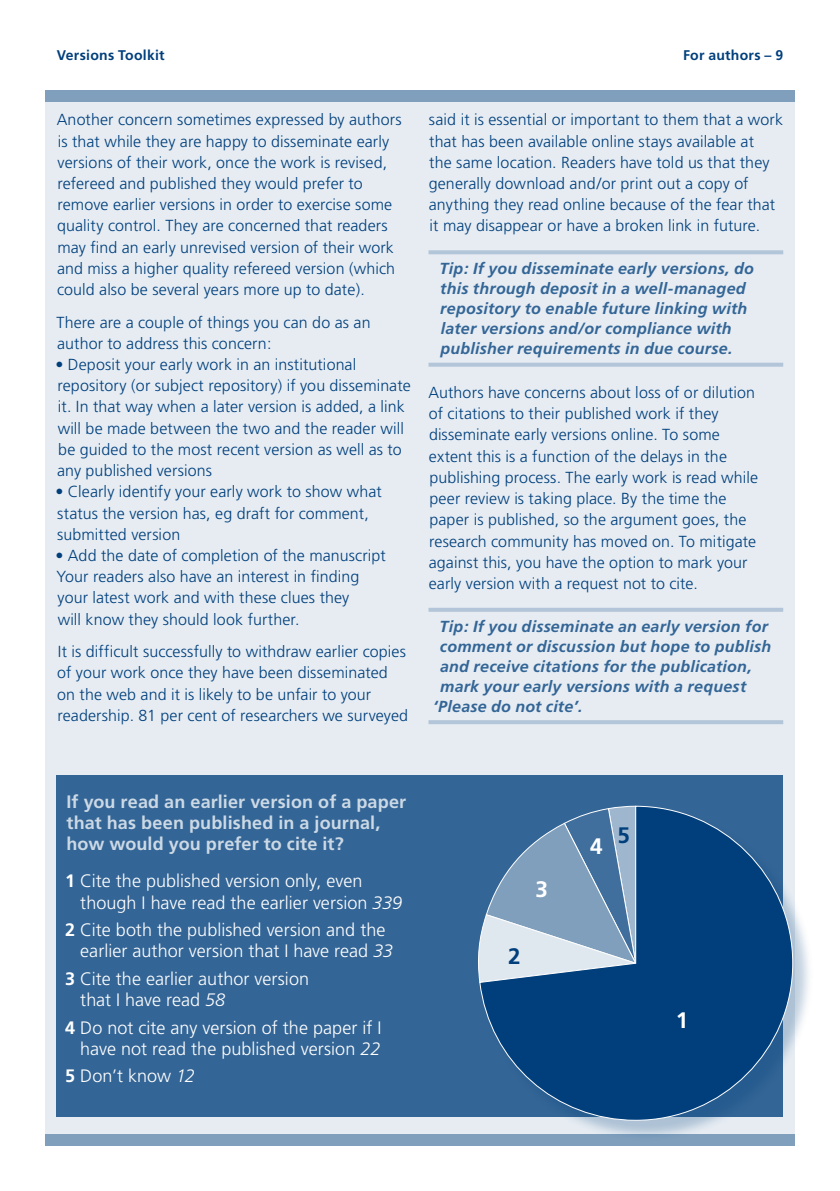
<style>
.page{position:relative;width:840px;height:1191px;background:#fff}
.page>*{position:absolute;margin:0;border:0;box-sizing:border-box;transform-origin:0 0}
.t1{font:700 22.4px "Frutiger";color:#fff}
.t2{font:700 22.4px "Frutiger";color:#003f7c}
.t3{font:300 18px/21.6px "Frutiger";letter-spacing:.005em;color:#fff}
.t4{font:700 18px/21.2px "Frutiger";letter-spacing:.005em;color:#ccd9e5}
.t5{font:300 16px/21.2px "Frutiger";letter-spacing:.01em;color:#003f7c}
.t6{font:italic 700 16px/20px "Frutiger";letter-spacing:.015em;color:#336596}
.t7{font:700 14px "Frutiger";letter-spacing:.015em;color:#003f7c}
.s1{font-weight:700}
.s2{font-style:italic}
</style>
<div class="page">
<div style="left:45px;top:102px;width:749px;height:1043px;background:#e6ecf2"></div>
<div style="left:45px;top:1134px;width:749px;height:11px;background:#809fbd"></div>
<div style="left:45px;top:91px;width:749px;height:11px;background:#809fbd"></div>
<div style="left:57px;top:775px;width:725px;height:342px;background:#336596"></div>
<div style="left:478px;top:806px;width:337px;height:337px;background:#003f7c;opacity:.25"></div>
<svg style="left:478px;top:805px;width:315px;height:316px"></svg>
<svg style="left:428px;top:250px;width:354px;height:4px"></svg>
<svg style="left:428px;top:363px;width:354px;height:4px"></svg>
<hr style="left:428px;top:608px;width:354px;height:4px;background:#b3c5d8">
<hr style="left:428px;top:720px;width:354px;height:4px;background:#b3c5d8">
<p class="t7" style="left:57px;top:47px;width:109px">Versions Toolkit</p>
<p class="t7" style="left:682px;top:47px;width:90px">For authors –</p>
<p class="t5" style="left:57px;top:109px;width:346px">Another concern sometimes expressed by authors is that while they are happy to disseminate early versions of their work, once the work is revised, refereed and published they would prefer to remove earlier versions in order to exercise some quality control. They are concerned that readers may find an early unrevised version of their work and miss a higher quality refereed version (which could also be several years more up to date).</p>
<p class="t5" style="left:56px;top:312px;width:315px">There are a couple of things you can do as an author to address this concern:</p>
<p class="t5" style="left:55px;top:354px;width:356px">• Deposit your early work in an institutional repository (or subject repository) if you disseminate it. In that way when a later version is added, a link will be made between the two and the reader will be guided to the most recent version as well as to any published versions</p>
<p class="t5" style="left:55px;top:481px;width:327px">• Clearly identify your early work to show what status the version has, eg draft for comment, submitted version</p>
<p class="t5" style="left:55px;top:545px;width:331px">• Add the date of completion of the manuscript Your readers also have an interest in finding your latest work and with these clues they<br>will know they should look further.</p>
<p class="t5" style="left:57px;top:641px;width:352px">It is difficult successfully to withdraw earlier copies of your work once they have been disseminated on the web and it is likely to be unfair to your readership. 81 per cent of researchers we surveyed</p>
<p class="t5" style="left:428px;top:109px;width:355px">said it is essential or important to them that a work that has been available online stays available at<br>the same location. Readers have told us that they generally download and/or print out a copy of anything they read online because of the fear that it may disappear or have a broken link in future.</p>
<p class="t6" style="left:439px;top:259px;width:316px">Tip: If you disseminate early versions, do this through deposit in a well-managed repository to enable future linking with later versions and/or compliance with publisher requirements in due course.</p>
<p class="t5" style="left:428px;top:382px;width:331px">Authors have concerns about loss of or dilution of citations to their published work if they disseminate early versions online. To some extent this is a function of the delays in the publishing process. The early work is read while peer review is taking place. By the time the paper is published, so the argument goes, the research community has moved on. To mitigate against this, you have the option to mark your early version with a request not to cite.</p>
<p class="t6" style="left:439px;top:616px;width:330px">Tip: If you disseminate an early version for</p>
<p class="t6" style="left:439px;top:636px;width:332px">comment or discussion but hope to publish</p>
<p class="t6" style="left:440px;top:656px;width:313px">and receive citations for the publication,</p>
<p class="t6" style="left:440px;top:676px;width:307px">mark your early versions with a request</p>
<p class="t6" style="left:433px;top:696px;width:151px">‘Please do not cite’.</p>
<p class="t4" style="left:66px;top:790px;width:341px">If you read an earlier version of a paper that has been published in a journal, how would you prefer to cite it?</p>
<p class="t3" style="left:80px;top:870px;width:323px;text-indent:-15px"><span class="s1">1</span> Cite the published version only, even though I have read the earlier version <span class="s2">339</span></p>
<p class="t3" style="left:80px;top:919px;width:314px;text-indent:-15px"><span class="s1">2</span> Cite both the published version and the earlier author version that I have read <span class="s2">33</span></p>
<p class="t3" style="left:80px;top:968px;width:230px;text-indent:-15px"><span class="s1">3</span> Cite the earlier author version that I have read <span class="s2">58</span></p>
<p class="t3" style="left:65px;top:1016px;width:318px;text-align:right"><span class="s1">4</span> Do not cite any version of the paper if I have not read the published version <span class="s2">22</span></p>
<p class="t3" style="left:65px;top:1065px;width:131px"><span class="s1">5</span> Don’t know <span class="s2">12</span></p>
<h1 class="t1" style="left:535px;top:875px;width:14px">3</h1>
<h1 class="t2" style="left:507px;top:942px;width:14px">2</h1>
<h1 class="t1" style="left:589px;top:833px;width:14px">4</h1>
<h1 class="t2" style="left:617px;top:821px;width:14px">5</h1>
<h1 class="t1" style="left:675px;top:1007px;width:9px">1</h1>
</div>
